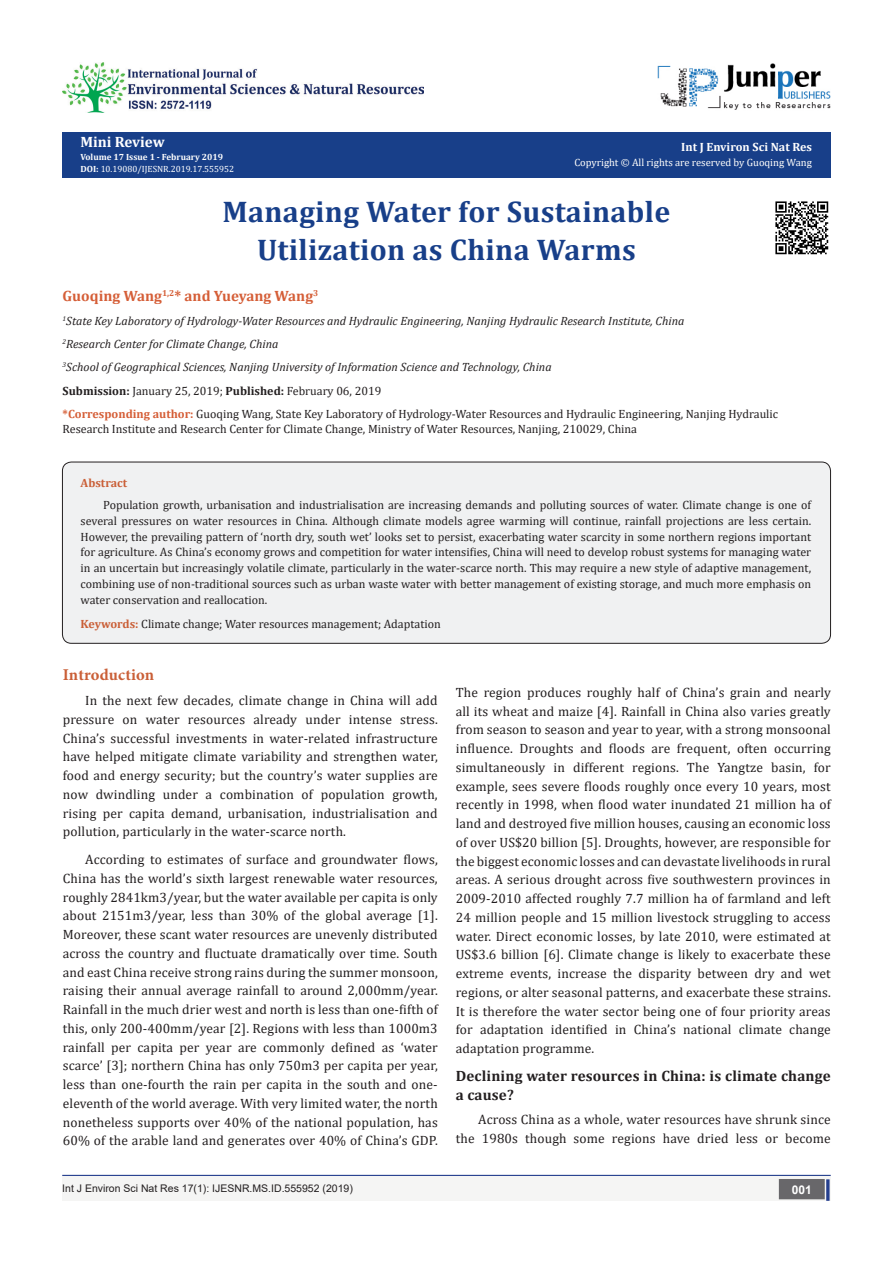
<style>
.page{position:relative;width:893px;height:1263px;background:#fff}
.page>*{position:absolute;margin:0;border:0;box-sizing:border-box;transform-origin:0 0}
.t1{font:700 30px/37.5px "Cambria";letter-spacing:.01em;color:#183f89;text-align:center}
.t2{font:700 16.5px "Minion Pro";letter-spacing:.005em;color:#ca5f37}
.t3{font:700 15px/18.8px "Cambria";letter-spacing:.01em;color:#231f20}
.t4{font:700 15px "Cambria";color:#d55e37}
.t5{font:700 15px "Cambria";color:#fff}
.t6{font:13.5px/18.8px "Cambria";letter-spacing:.01em;color:#231f20;text-align:justify}
.t7{font:12px/15.8px "Cambria";color:#231f20}
.t8{font:italic 12px "Cambria";color:#231f20}
.t9{font:700 12px "Cambria";color:#fff}
.t10{font:700 12px "Cambria";color:#ca5f37}
.t11{font:700 12px "Arial";color:#fff}
.t12{font:10.5px "Arial";color:#231f20}
.t13{font:10.5px "Cambria";color:#fffefc}
.t14{font:9px "Cambria";color:#fff}
.t15{font:700 9px "Cambria";color:#fff}
.s1{font-weight:700}
.s2{font-weight:700;color:#d55e37}
.s3{font-weight:700;color:#ca5f37}
</style>
<div class="page">
<div style="left:62px;top:1175px;width:494px;height:26px;background:#f5f5f4"></div>
<img style="left:657px;top:63px;width:173px;height:47px">
<div style="left:503px;top:1176px;width:328px;height:25px;background:#f5f5f4"></div>
<div style="left:780px;top:1180px;width:44px;height:18px;background:#68676a"></div>
<div style="left:779px;top:1179px;width:46px;height:20px;border:2px solid #68676a"></div>
<div style="left:826px;top:1179px;width:3px;height:22px;background:#253f8e;border:2px solid #253f8e"></div>
<hr style="left:62px;top:1175px;width:769px;height:1px;background:#253f8e">
<img style="left:62px;top:62px;width:362px;height:51px">
<div style="left:62px;top:133px;width:769px;height:45px;background:#183f89"></div>
<div style="left:62px;top:462px;width:768px;height:181px;background:#f0f1f2;border-radius:9px"></div>
<div style="left:62px;top:462px;width:769px;height:181px;border:1px solid #231f20;border-radius:9px"></div>
<img style="left:775px;top:201px;width:54px;height:54px">
<p class="t5" style="left:80px;top:132px;width:86px">Mini Review</p>
<p class="t15" style="left:80px;top:150px;width:144px">Volume 17 Issue 1 - February 2019</p>
<p class="t14" style="left:80px;top:164px;width:155px"><span class="s1">DOI:</span> 10.19080/IJESNR.2019.17.555952</p>
<p class="t9" style="left:681px;top:138px;width:132px">Int J Environ Sci Nat Res</p>
<p class="t13" style="left:574px;top:157px;width:239px">Copyright © All rights are reserved by Guoqing Wang</p>
<p class="t1" style="left:223px;top:192px;width:449px">Managing Water for Sustainable<br>Utilization as China Warms</p>
<p class="t4" style="left:63px;top:285px;width:257px">Guoqing Wang<sup>1,2</sup>* and Yueyang Wang<sup>3</sup></p>
<p class="t8" style="left:63px;top:312px;width:623px"><sup>1</sup>State Key Laboratory of Hydrology-Water Resources and Hydraulic Engineering, Nanjing Hydraulic Research Institute, China</p>
<p class="t8" style="left:63px;top:335px;width:217px"><sup>2</sup>Research Center for Climate Change, China</p>
<p class="t8" style="left:63px;top:359px;width:491px"><sup>3</sup>School of Geographical Sciences, Nanjing University of Information Science and Technology, China</p>
<p class="t7" style="left:63px;top:383px;width:320px"><span class="s1">Submission:</span> January 25, 2019; <span class="s1">Published:</span> February 06, 2019</p>
<p class="t7" style="left:63px;top:407px;width:717px;line-height:14.4px"><span class="s2">*Corresponding author:</span> Guoqing Wang, State Key Laboratory of Hydrology-Water Resources and Hydraulic Engineering, Nanjing Hydraulic<br>Research Institute and Research Center for Climate Change, Ministry of Water Resources, Nanjing, 210029, China</p>
<p class="t10" style="left:81px;top:475px;width:48px">Abstract</p>
<p class="t7" style="left:81px;top:497px;width:732px;text-align:justify;text-indent:22px">Population growth, urbanisation and industrialisation are increasing demands and polluting sources of water. Climate change is one of several pressures on water resources in China. Although climate models agree warming will continue, rainfall projections are less certain.<br>However, the prevailing pattern of ‘north dry, south wet’ looks set to persist, exacerbating water scarcity in some northern regions important for agriculture. As China’s economy grows and competition for water intensifies, China will need to develop robust systems for managing water in an uncertain but increasingly volatile climate, particularly in the water-scarce north. This may require a new style of adaptive management, combining use of non-traditional sources such as urban waste water with better management of existing storage, and much more emphasis on water conservation and reallocation.</p>
<p class="t7" style="left:81px;top:616px;width:362px"><span class="s3">Keywords:</span> Climate change; Water resources management; Adaptation</p>
<p class="t2" style="left:63px;top:663px;width:93px">Introduction</p>
<p class="t6" style="left:63px;top:691px;width:376px;text-indent:22px">In the next few decades, climate change in China will add pressure on water resources already under intense stress.<br>China’s successful investments in water-related infrastructure have helped mitigate climate variability and strengthen water, food and energy security; but the country’s water supplies are now dwindling under a combination of population growth, rising per capita demand, urbanisation, industrialisation and pollution, particularly in the water-scarce north.</p>
<p class="t6" style="left:63px;top:850px;width:376px;text-indent:22px">According to estimates of surface and groundwater flows, China has the world’s sixth largest renewable water resources, roughly 2841km3/year, but the water available per capita is only about 2151m3/year, less than 30% of the global average [1].<br>Moreover, these scant water resources are unevenly distributed across the country and fluctuate dramatically over time. South and east China receive strong rains during the summer monsoon, raising their annual average rainfall to around 2,000mm/year.<br>Rainfall in the much drier west and north is less than one-fifth of this, only 200-400mm/year [2]. Regions with less than 1000m3 rainfall per capita per year are commonly defined as ‘water scarce’ [3]; northern China has only 750m3 per capita per year, less than one-fourth the rain per capita in the south and one&shy;eleventh of the world average. With very limited water, the north nonetheless supports over 40% of the national population, has 60% of the arable land and generates over 40% of China’s GDP.</p>
<p class="t6" style="left:456px;top:683px;width:377px">The region produces roughly half of China’s grain and nearly all its wheat and maize [4]. Rainfall in China also varies greatly from season to season and year to year, with a strong monsoonal influence. Droughts and floods are frequent, often occurring simultaneously in different regions. The Yangtze basin, for example, sees severe floods roughly once every 10 years, most recently in 1998, when flood water inundated 21 million ha of land and destroyed five million houses, causing an economic loss of over US$20 billion [5]. Droughts, however, are responsible for the biggest economic losses and can devastate livelihoods in rural areas. A serious drought across five southwestern provinces in 2009-2010 affected roughly 7.7 million ha of farmland and left 24 million people and 15 million livestock struggling to access water. Direct economic losses, by late 2010, were estimated at US$3.6 billion [6]. Climate change is likely to exacerbate these extreme events, increase the disparity between dry and wet regions, or alter seasonal patterns, and exacerbate these strains.<br>It is therefore the water sector being one of four priority areas for adaptation identified in China’s national climate change adaptation programme.</p>
<p class="t3" style="left:456px;top:1066px;width:376px">Declining water resources in China: is climate change a cause?</p>
<p class="t6" style="left:456px;top:1110px;width:377px;text-align:right">Across China as a whole, water resources have shrunk since<br>the 1980s though some regions have dried less or become</p>
<p class="t12" style="left:62px;top:1181px;width:292px">Int J Environ Sci Nat Res 17(1): IJESNR.MS.ID.555952 (2019)</p>
<p class="t11" style="left:792px;top:1181px;width:22px">001</p>
</div>
